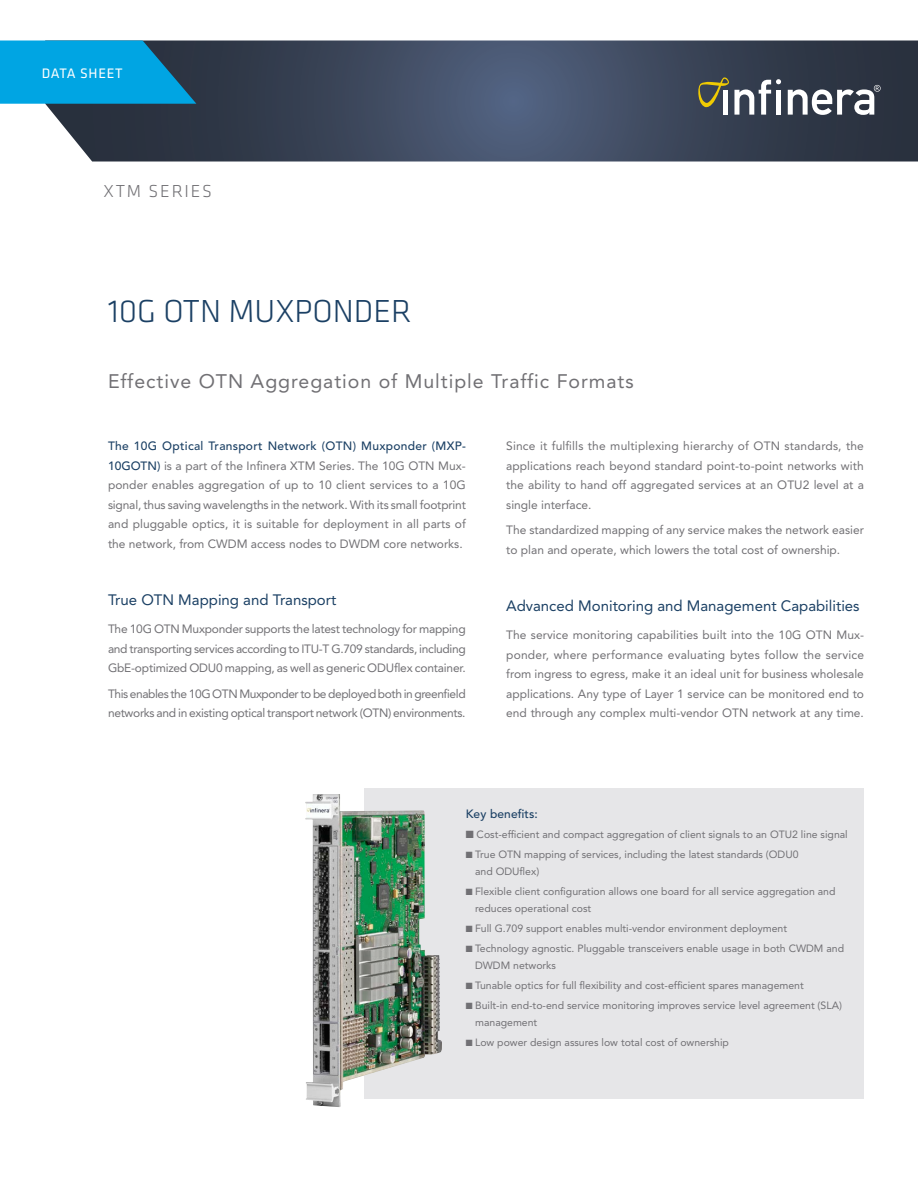
<style>
.page{position:relative;width:918px;height:1188px;background:#fff}
.page>*{position:absolute;margin:0;border:0;box-sizing:border-box;transform-origin:0 0}
.t1{font:300 33px "Klavika";color:#1b4064}
.t2{font:19.5px "Avenir LT Std";letter-spacing:.05em;color:#717074}
.t3{font:300 18px "Klavika";letter-spacing:.1em;color:#717074}
.t4{font:15px "Avenir LT Std";color:#1b4064}
.t5{font:14.25px "Klavika";letter-spacing:.05em;color:#fff}
.t6{font:12px/19.5px "Avenir LT Std";color:#717074;text-align:justify}
.t7{font:12px/19.5px "Avenir LT Std";letter-spacing:-.025em;color:#717074}
.t8{font:500 12px "Avenir LT Std";letter-spacing:.01em;color:#1b4064}
.t9{font:10.5px/16.5px "Avenir LT Std";color:#717074}
.s1{font-weight:500;color:#1b4064}
</style>
<div class="page">
<div style="left:364px;top:788px;width:500px;height:311px;background:#e6e6e8"></div>
<svg style="left:45px;top:40px;width:873px;height:122px;background:#3e495c"></svg>
<svg style="left:0;top:40px;width:196px;height:64px;background:#0795cc"></svg>
<img style="left:305px;top:794px;width:137px;height:313px">
<svg style="left:788px;top:85px;width:93px;height:30px"></svg>
<svg style="left:698px;top:77px;width:83px;height:38px"></svg>
<p class="t5" style="left:42px;top:64px;width:83px">DATA SHEET</p>
<h3 class="t3" style="left:104px;top:180px;width:110px">XTM SERIES</h3>
<h1 class="t1" style="left:108px;top:291px;width:305px">10G OTN MUXPONDER</h1>
<h2 class="t2" style="left:108px;top:370px;width:527px">Effective OTN Aggregation of Multiple Traffic Formats</h2>
<p class="t6" style="left:108px;top:436px;width:360px"><span class="s1">The 10G Optical Transport Network (OTN) Muxponder (MXP-10GOTN)</span> is a part of the Infinera XTM Series. The 10G OTN Mux&shy;ponder enables aggregation of up to 10 client services to a 10G signal, thus saving wavelengths in the network. With its small footprint and pluggable optics, it is suitable for deployment in all parts of the network, from CWDM access nodes to DWDM core networks.</p>
<p class="t4" style="left:108px;top:591px;width:230px">True OTN Mapping and Transport</p>
<p class="t6" style="left:108px;top:619px;width:359px">The 10G OTN Muxponder supports the latest technology for mapping and transporting services according to ITU-T G.709 standards, including GbE-optimized ODU0 mapping, as well as generic ODUflex container.</p>
<p class="t7" style="left:108px;top:684px;width:359px">This enables the 10G OTN Muxponder to be deployed both in greenfield networks and in existing optical transport network (OTN) environments.</p>
<p class="t6" style="left:506px;top:436px;width:359px">Since it fulfills the multiplexing hierarchy of OTN standards, the applications reach beyond standard point-to-point networks with the ability to hand off aggregated services at an OTU2 level at a single interface.</p>
<p class="t6" style="left:506px;top:520px;width:359px">The standardized mapping of any service makes the network easier to plan and operate, which lowers the total cost of ownership.</p>
<p class="t4" style="left:506px;top:597px;width:355px">Advanced Monitoring and Management Capabilities</p>
<p class="t6" style="left:506px;top:625px;width:359px">The service monitoring capabilities built into the 10G OTN Mux&shy;ponder, where performance evaluating bytes follow the service from ingress to egress, make it an ideal unit for business wholesale applications. Any type of Layer 1 service can be monitored end to end through any complex multi-vendor OTN network at any time.</p>
<p class="t8" style="left:466px;top:807px;width:74px">Key benefits:</p>
<p class="t9" style="left:466px;top:826px;width:384px">■ Cost-efficient and compact aggregation of client signals to an OTU2 line signal</p>
<p class="t9" style="left:475px;top:847px;width:325px;text-indent:-9px">■ True OTN mapping of services, including the latest standards (ODU0 and ODUflex)</p>
<p class="t9" style="left:475px;top:883px;width:362px;text-indent:-9px">■ Flexible client configuration allows one board for all service aggregation and reduces operational cost</p>
<p class="t9" style="left:466px;top:920px;width:323px">■ Full G.709 support enables multi-vendor environment deployment</p>
<p class="t9" style="left:475px;top:940px;width:371px;text-indent:-9px">■ Technology agnostic. Pluggable transceivers enable usage in both CWDM and<br>DWDM networks</p>
<p class="t9" style="left:466px;top:977px;width:340px">■ Tunable optics for full flexibility and cost-efficient spares management</p>
<p class="t9" style="left:475px;top:997px;width:368px;text-indent:-9px">■ Built-in end-to-end service monitoring improves service level agreement (SLA) management</p>
<p class="t9" style="left:466px;top:1034px;width:265px">■ Low power design assures low total cost of ownership</p>
</div>
